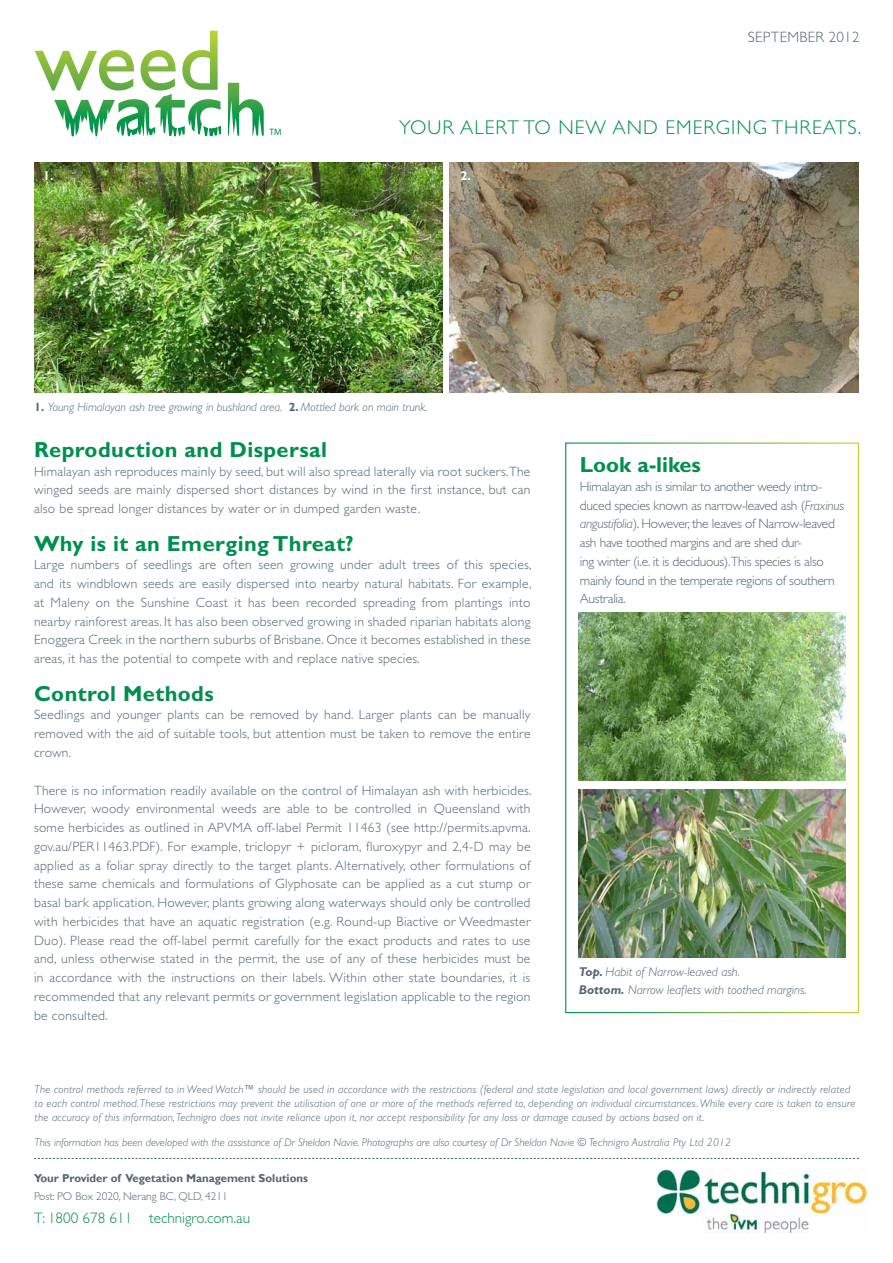
<style>
.page{position:relative;width:893px;height:1263px;background:#fff}
.page>*{position:absolute;margin:0;border:0;box-sizing:border-box;transform-origin:0 0}
.t1{font:700 21.9px "Gill Sans Std";letter-spacing:.02em;color:#008f4d}
.t2{font:700 21.9px "Gill Sans Std";color:#008f4d}
.t3{font:300 19.95px "Gill Sans Std";letter-spacing:.05em;color:#008f4d}
.t4{font:300 15.15px "Gill Sans Std";color:#008f4d}
.t5{font:300 15px "Gill Sans Std";letter-spacing:.02em;color:#53656e}
.t6{font:300 13.5px/18.8px "Gill Sans Std";letter-spacing:-.02em;color:#53656e;text-align:justify}
.t7{font:italic 300 12.75px/18px "Gill Sans Std";color:#53656e}
.t8{font:700 12.75px "Gill Sans Std";color:#fff}
.t9{font:italic 300 12px "Gill Sans Std";color:#53656e}
.t10{font:700 11.4px "Gill Sans";color:#53656e}
.t11{font:300 11.4px "Gill Sans Std";color:#53656e}
.t12{font:italic 300 11.25px/14.2px "Gill Sans Std";letter-spacing:.02em;color:#53656e}
.t13{font:italic 300 11.25px "Gill Sans Std";color:#53656e}
.t14{font:9.3px "Myriad Pro";color:#008f4d}
.s1{font-weight:700;font-style:normal}
.s2{font-style:italic}
.s3{font-weight:700}
</style>
<div class="page">
<img style="left:34px;top:163px;width:408px;height:230px">
<img style="left:450px;top:163px;width:409px;height:230px">
<div style="left:565px;top:442px;width:294px;height:571px;border:1px solid #fff"></div>
<img style="left:578px;top:612px;width:267px;height:168px">
<img style="left:578px;top:790px;width:267px;height:167px">
<svg style="left:35px;top:31px;width:229px;height:105px"></svg>
<svg style="left:34px;top:1158px;width:825px;height:1px"></svg>
<img style="left:656px;top:1169px;width:211px;height:63px">
<p class="t5" style="left:748px;top:29px;width:113px">SEPTEMBER 2012</p>
<p class="t14" style="left:269px;top:126px;width:14px">TM</p>
<p class="t3" style="left:399px;top:116px;width:464px">YOUR ALERT TO NEW AND EMERGING THREATS.</p>
<p class="t8" style="left:43px;top:168px;width:12px">1.</p>
<p class="t8" style="left:460px;top:168px;width:12px">2.</p>
<p class="t9" style="left:35px;top:401px;width:394px"><span class="s1">1.</span> Young Himalayan ash tree growing in bushland area. <span class="s1">2.</span> Mottled bark on main trunk.</p>
<p class="t1" style="left:34px;top:437px;width:295px">Reproduction and Dispersal</p>
<p class="t6" style="left:34px;top:462px;width:498px">Himalayan ash reproduces mainly by seed, but will also spread laterally via root suckers. The winged seeds are mainly dispersed short distances by wind in the first instance, but can also be spread longer distances by water or in dumped garden waste.</p>
<p class="t1" style="left:34px;top:530px;width:321px">Why is it an Emerging Threat?</p>
<p class="t6" style="left:34px;top:556px;width:499px">Large numbers of seedlings are often seen growing under adult trees of this species, and its windblown seeds are easily dispersed into nearby natural habitats. For example, at Maleny on the Sunshine Coast it has been recorded spreading from plantings into nearby rainforest areas. It has also been observed growing in shaded riparian habitats along Enoggera Creek in the northern suburbs of Brisbane. Once it becomes established in these areas, it has the potential to compete with and replace native species.</p>
<p class="t1" style="left:34px;top:680px;width:181px">Control Methods</p>
<p class="t6" style="left:34px;top:706px;width:498px">Seedlings and younger plants can be removed by hand. Larger plants can be manually removed with the aid of suitable tools, but attention must be taken to remove the entire crown.</p>
<p class="t6" style="left:34px;top:781px;width:499px">There is no information readily available on the control of Himalayan ash with herbicides.<br>However, woody environmental weeds are able to be controlled in Queensland with some herbicides as outlined in APVMA off-label Permit 11463 (see http://permits.apvma. gov.au/PER11463.PDF). For example, triclopyr + picloram, fluroxypyr and 2,4-D may be applied as a foliar spray directly to the target plants. Alternatively, other formulations of these same chemicals and formulations of Glyphosate can be applied as a cut stump or basal bark application. However, plants growing along waterways should only be controlled with herbicides that have an aquatic registration (e.g. Round-up Biactive or Weedmaster Duo). Please read the off-label permit carefully for the exact products and rates to use and, unless otherwise stated in the permit, the use of any of these herbicides must be in accordance with the instructions on their labels. Within other state boundaries, it is recommended that any relevant permits or government legislation applicable to the region be consulted.</p>
<p class="t2" style="left:580px;top:452px;width:123px">Look a-likes</p>
<p class="t6" style="left:580px;top:477px;width:266px;text-align:left">Himalayan ash is similar to another weedy intro&shy;duced species known as narrow-leaved ash (<span class="s2">Fraxinus angustifolia</span>). However, the leaves of Narrow-leaved ash have toothed margins and are shed dur-<br>ing winter (i.e. it is deciduous).This species is also mainly found in the temperate regions of southern Australia.</p>
<p class="t7" style="left:579px;top:962px;width:230px"><span class="s3">Top.</span> Habit of Narrow-leaved ash.<br><span class="s3">Bottom.</span> Narrow leaflets with toothed margins.</p>
<p class="t12" style="left:35px;top:1082px;width:822px">The control methods referred to in Weed Watch™ should be used in accordance with the restrictions (federal and state legislation and local government laws) directly or indirectly related to each control method. These restrictions may prevent the utilisation of one or more of the methods referred to, depending on individual circumstances. While every care is taken to ensure the accuracy of this information, Technigro does not invite reliance upon it, nor accept responsibility for any loss or damage caused by actions based on it.</p>
<p class="t13" style="left:35px;top:1135px;width:698px">This information has been developed with the assistance of Dr Sheldon Navie. Photographs are also courtesy of Dr Sheldon Navie © Technigro Australia Pty Ltd 2012</p>
<p class="t10" style="left:34px;top:1172px;width:275px">Your Provider of Vegetation Management Solutions</p>
<p class="t11" style="left:34px;top:1190px;width:195px">Post: PO Box 2020, Nerang BC, QLD, 4211</p>
<p class="t4" style="left:34px;top:1209px;width:218px">T: 1800 678 611 technigro.com.au</p>
</div>
